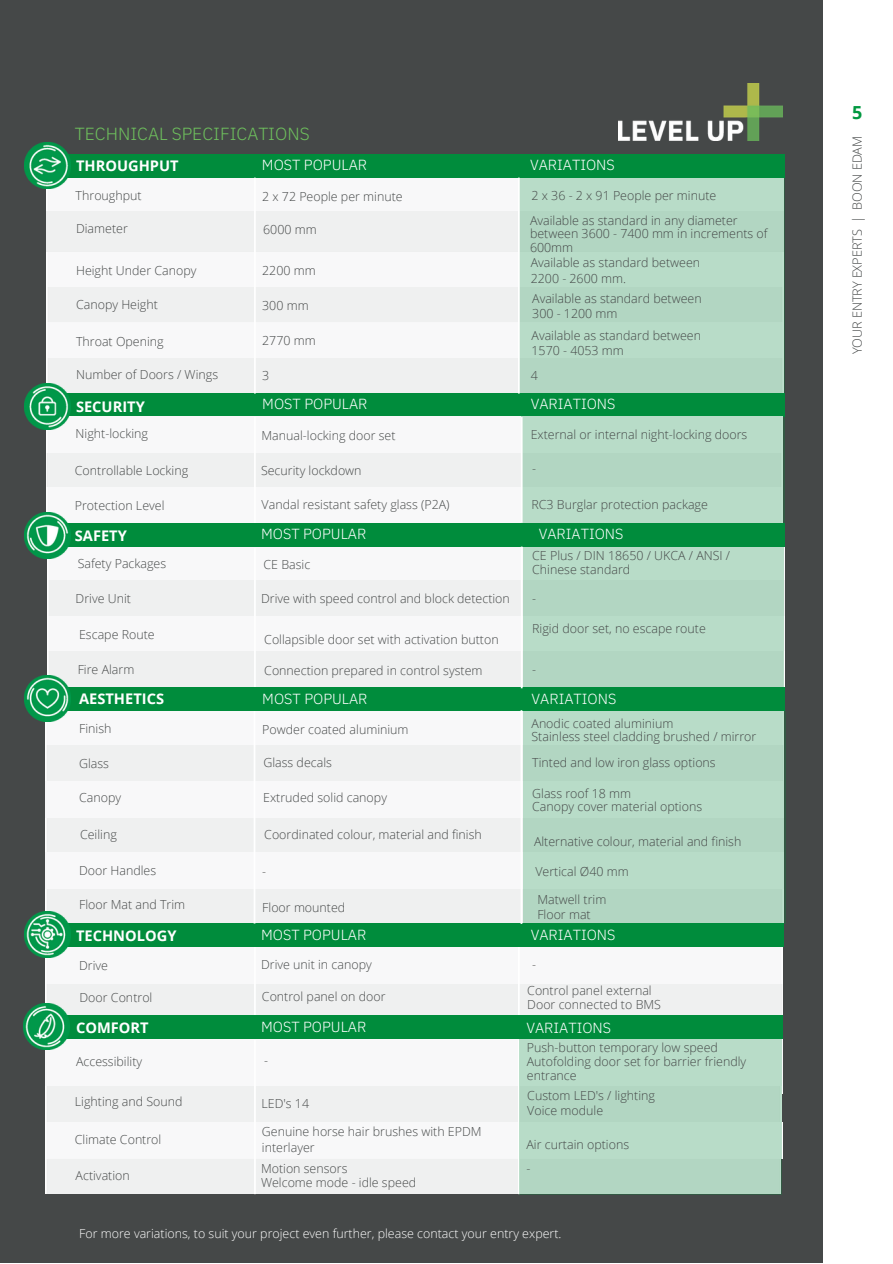
<style>
.page{position:relative;width:893px;height:1264px;background:#fff}
.page>*{position:absolute;margin:0;border:0;box-sizing:border-box;transform-origin:0 0}
.t1{font:700 18px "Open Sans";color:#009840}
.t2{font:300 17.55px "IBM Plex Sans";color:#6ec05d}
.t3{font:300 14.7px "IBM Plex Sans";color:#fff}
.t4{font:700 14.7px "Open Sans";color:#fff}
.t5{font:300 12.75px "Open Sans";letter-spacing:-.005em;color:#454848}
.t6{font:300 12.45px/14.2px "Open Sans";color:#454848}
.t7{font:300 12.45px "Open Sans";color:#fff}
.t8{font:300 12.45px "Open Sans";color:#4e4e4c}
.t9{font:300 12.45px "Open Sans";color:#004aad}
</style>
<div class="page">
<div style="left:0;top:0;width:822px;height:1262px;background:#454848"></div>
<img style="left:46px;top:710px;width:737px;height:213px">
<img style="left:70px;top:946px;width:712px;height:1px">
<img style="left:46px;top:947px;width:736px;height:68px">
<img style="left:47px;top:178px;width:471px;height:215px">
<div style="left:48px;top:154px;width:736px;height:24px;background:#008c3c"></div>
<img style="left:46px;top:417px;width:474px;height:106px">
<img style="left:48px;top:546px;width:475px;height:141px">
<div style="left:48px;top:393px;width:736px;height:24px;background:#008c3c"></div>
<img style="left:618px;top:83px;width:164px;height:58px">
<img style="left:24px;top:142px;width:46px;height:46px">
<div style="left:518px;top:177px;width:266px;height:217px;background:#b2d6c2"></div>
<div style="left:48px;top:523px;width:736px;height:23px;background:#008c3c"></div>
<img style="left:24px;top:512px;width:46px;height:46px">
<div style="left:45px;top:1158px;width:473px;height:35px;background:#eff0f0"></div>
<div style="left:523px;top:546px;width:261px;height:142px;background:#b2d6c2"></div>
<svg style="left:254px;top:548px;width:2px;height:139px"></svg>
<div style="left:48px;top:687px;width:736px;height:23px;background:#008c3c"></div>
<img style="left:24px;top:675px;width:46px;height:46px">
<svg style="left:254px;top:946px;width:2px;height:69px"></svg>
<svg style="left:518px;top:946px;width:1px;height:69px"></svg>
<div style="left:46px;top:1039px;width:736px;height:47px;background:#f8f8f9"></div>
<img style="left:45px;top:1086px;width:737px;height:72px">
<div style="left:47px;top:1015px;width:736px;height:24px;background:#008c3c"></div>
<img style="left:23px;top:1003px;width:46px;height:46px">
<svg style="left:254px;top:1040px;width:2px;height:154px"></svg>
<svg style="left:518px;top:1040px;width:1px;height:154px"></svg>
<div style="left:519px;top:1039px;width:262px;height:155px;background:#b8dcc8"></div>
<svg style="left:520px;top:546px;width:2px;height:142px"></svg>
<div style="left:47px;top:923px;width:736px;height:23px;background:#008c3c"></div>
<img style="left:24px;top:911px;width:46px;height:46px">
<svg style="left:254px;top:178px;width:2px;height:215px"></svg>
<div style="left:523px;top:711px;width:262px;height:213px;background:#b8dcc8"></div>
<svg style="left:518px;top:178px;width:1px;height:215px"></svg>
<img style="left:24px;top:383px;width:46px;height:46px">
<div style="left:521px;top:415px;width:263px;height:108px;background:#b8dcc8"></div>
<svg style="left:520px;top:417px;width:2px;height:106px"></svg>
<svg style="left:254px;top:417px;width:2px;height:106px"></svg>
<svg style="left:253px;top:711px;width:2px;height:212px"></svg>
<svg style="left:520px;top:710px;width:2px;height:213px"></svg>
<h2 class="t2" style="left:75px;top:122px;width:236px">TECHNICAL SPECIFICATIONS</h2>
<p class="t3" style="left:262px;top:155px;width:107px">MOST POPULAR</p>
<p class="t3" style="left:530px;top:155px;width:86px">VARIATIONS</p>
<p class="t4" style="left:76px;top:155px;width:104px">THROUGHPUT</p>
<p class="t6" style="left:76px;top:188px;width:68px">Throughput</p>
<p class="t6" style="left:76px;top:221px;width:53px">Diameter</p>
<p class="t6" style="left:76px;top:263px;width:122px">Height Under Canopy</p>
<p class="t6" style="left:76px;top:297px;width:83px">Canopy Height</p>
<p class="t6" style="left:76px;top:334px;width:89px">Throat Opening</p>
<p class="t6" style="left:76px;top:367px;width:143px">Number of Doors / Wings</p>
<p class="t6" style="left:262px;top:189px;width:142px">2 x 72 People per minute</p>
<p class="t6" style="left:263px;top:222px;width:55px">6000 mm</p>
<p class="t6" style="left:262px;top:263px;width:55px">2200 mm</p>
<p class="t6" style="left:262px;top:298px;width:48px">300 mm</p>
<p class="t6" style="left:262px;top:333px;width:55px">2770 mm</p>
<p class="t6" style="left:262px;top:368px;width:9px">3</p>
<p class="t6" style="left:531px;top:188px;width:186px">2 x 36 - 2 x 91 People per minute</p>
<p class="t6" style="left:530px;top:213px;width:239px;line-height:13.5px">Available as standard in any diameter between 3600 - 7400 mm in increments of<br>600mm</p>
<p class="t6" style="left:530px;top:255px;width:171px;line-height:15.6px">Available as standard between<br>2200 - 2600 mm.</p>
<p class="t6" style="left:532px;top:290px;width:171px;line-height:15.6px">Available as standard between<br>300 - 1200 mm</p>
<p class="t6" style="left:531px;top:327px;width:171px;line-height:15.6px">Available as standard between<br>1570 - 4053 mm</p>
<p class="t6" style="left:530px;top:368px;width:9px">4</p>
<p class="t4" style="left:76px;top:396px;width:70px">SECURITY</p>
<p class="t3" style="left:262px;top:394px;width:107px">MOST POPULAR</p>
<p class="t3" style="left:530px;top:394px;width:86px">VARIATIONS</p>
<p class="t6" style="left:76px;top:426px;width:74px">Night-locking</p>
<p class="t6" style="left:261px;top:427px;width:135px">Manual-locking door set</p>
<p class="t6" style="left:530px;top:427px;width:218px">External or internal night-locking doors</p>
<p class="t6" style="left:75px;top:462px;width:115px">Controllable Locking</p>
<p class="t6" style="left:261px;top:463px;width:102px">Security lockdown</p>
<p class="t6" style="left:532px;top:461px;width:5px">-</p>
<p class="t6" style="left:75px;top:497px;width:91px">Protection Level</p>
<p class="t6" style="left:261px;top:497px;width:189px">Vandal resistant safety glass (P2A)</p>
<p class="t6" style="left:531px;top:497px;width:178px">RC3 Burglar protection package</p>
<p class="t4" style="left:75px;top:525px;width:53px">SAFETY</p>
<p class="t3" style="left:261px;top:523px;width:107px">MOST POPULAR</p>
<p class="t3" style="left:538px;top:523px;width:86px">VARIATIONS</p>
<p class="t6" style="left:78px;top:556px;width:90px">Safety Packages</p>
<p class="t6" style="left:263px;top:556px;width:48px">CE Basic</p>
<p class="t6" style="left:532px;top:548px;width:199px">CE Plus / DIN 18650 / UKCA / ANSI /<br>Chinese standard</p>
<p class="t6" style="left:76px;top:591px;width:57px">Drive Unit</p>
<p class="t6" style="left:261px;top:591px;width:250px">Drive with speed control and block detection</p>
<p class="t6" style="left:532px;top:591px;width:5px">-</p>
<p class="t6" style="left:79px;top:626px;width:77px">Escape Route</p>
<p class="t6" style="left:264px;top:632px;width:236px">Collapsible door set with activation button</p>
<p class="t6" style="left:532px;top:620px;width:175px">Rigid door set, no escape route</p>
<p class="t6" style="left:78px;top:662px;width:58px">Fire Alarm</p>
<p class="t6" style="left:264px;top:662px;width:220px">Connection prepared in control system</p>
<p class="t6" style="left:532px;top:662px;width:5px">-</p>
<p class="t4" style="left:79px;top:688px;width:86px">AESTHETICS</p>
<p class="t3" style="left:531px;top:689px;width:86px">VARIATIONS</p>
<p class="t6" style="left:79px;top:720px;width:34px">Finish</p>
<p class="t6" style="left:79px;top:756px;width:31px">Glass</p>
<p class="t6" style="left:79px;top:790px;width:44px">Canopy</p>
<p class="t3" style="left:262px;top:689px;width:107px">MOST POPULAR</p>
<p class="t6" style="left:531px;top:716px;width:226px;line-height:13.5px">Anodic coated aluminium<br>Stainless steel cladding brushed / mirror</p>
<p class="t6" style="left:262px;top:722px;width:148px">Powder coated aluminium</p>
<p class="t6" style="left:263px;top:755px;width:70px">Glass decals</p>
<p class="t6" style="left:532px;top:755px;width:185px">Tinted and low iron glass options</p>
<p class="t6" style="left:532px;top:787px;width:171px;line-height:12.5px">Glass roof 18 mm<br>Canopy cover material options</p>
<p class="t6" style="left:263px;top:790px;width:125px">Extruded solid canopy</p>
<p class="t6" style="left:80px;top:827px;width:38px">Ceiling</p>
<p class="t6" style="left:264px;top:827px;width:219px">Coordinated colour, material and finish</p>
<p class="t6" style="left:79px;top:862px;width:79px">Door Handles</p>
<p class="t8" style="left:262px;top:862px;width:5px">-</p>
<p class="t6" style="left:79px;top:896px;width:108px">Floor Mat and Trim</p>
<p class="t6" style="left:79px;top:899px;width:79px">Door Handles</p>
<p class="t9" style="left:261px;top:898px;width:5px">-</p>
<p class="t6" style="left:262px;top:899px;width:84px">Floor mounted</p>
<p class="t6" style="left:534px;top:834px;width:209px">Alternative colour, material and finish</p>
<p class="t6" style="left:535px;top:863px;width:95px">Vertical Ø40 mm</p>
<p class="t6" style="left:537px;top:892px;width:70px">Matwell trim<br>Floor mat</p>
<p class="t4" style="left:76px;top:925px;width:102px">TECHNOLOGY</p>
<p class="t3" style="left:261px;top:925px;width:107px">MOST POPULAR</p>
<p class="t3" style="left:530px;top:924px;width:86px">VARIATIONS</p>
<p class="t6" style="left:261px;top:957px;width:112px">Drive unit in canopy</p>
<p class="t6" style="left:79px;top:958px;width:30px">Drive</p>
<p class="t6" style="left:79px;top:989px;width:74px">Door Control</p>
<p class="t6" style="left:262px;top:989px;width:125px">Control panel on door</p>
<p class="t4" style="left:76px;top:1017px;width:74px">COMFORT</p>
<p class="t3" style="left:261px;top:1017px;width:107px">MOST POPULAR</p>
<p class="t3" style="left:526px;top:1018px;width:86px">VARIATIONS</p>
<p class="t8" style="left:532px;top:955px;width:5px">-</p>
<p class="t6" style="left:527px;top:983px;width:135px">Control panel external<br>Door connected to BMS</p>
<p class="t6" style="left:76px;top:1053px;width:68px">Accessibility</p>
<p class="t6" style="left:75px;top:1093px;width:109px">Lighting and Sound</p>
<p class="t6" style="left:75px;top:1132px;width:88px">Climate Control</p>
<p class="t6" style="left:264px;top:1053px;width:5px">-</p>
<p class="t6" style="left:261px;top:1096px;width:49px">LED's 14</p>
<p class="t6" style="left:262px;top:1122px;width:221px;line-height:16.5px">Genuine horse hair brushes with EPDM interlayer</p>
<p class="t6" style="left:527px;top:1039px;width:221px">Push-button temporary low speed<br>Autofolding door set for barrier friendly entrance</p>
<p class="t6" style="left:527px;top:1087px;width:129px;line-height:15.3px">Custom LED's / lighting<br>Voice module</p>
<p class="t6" style="left:526px;top:1136px;width:104px">Air curtain options</p>
<p class="t6" style="left:261px;top:1160px;width:157px">Motion sensors<br>Welcome mode - idle speed</p>
<p class="t7" style="left:79px;top:1224px;width:484px">For more variations, to suit your project even further, please contact your entry expert.</p>
<p class="t6" style="left:76px;top:1167px;width:56px">Activation</p>
<h1 class="t1" style="left:852px;top:100px;width:12px">5</h1>
<p class="t5" style="left:848px;top:354px;width:220px;rotate:-90deg">YOUR ENTRY EXPERTS | BOON EDAM</p>
</div>
